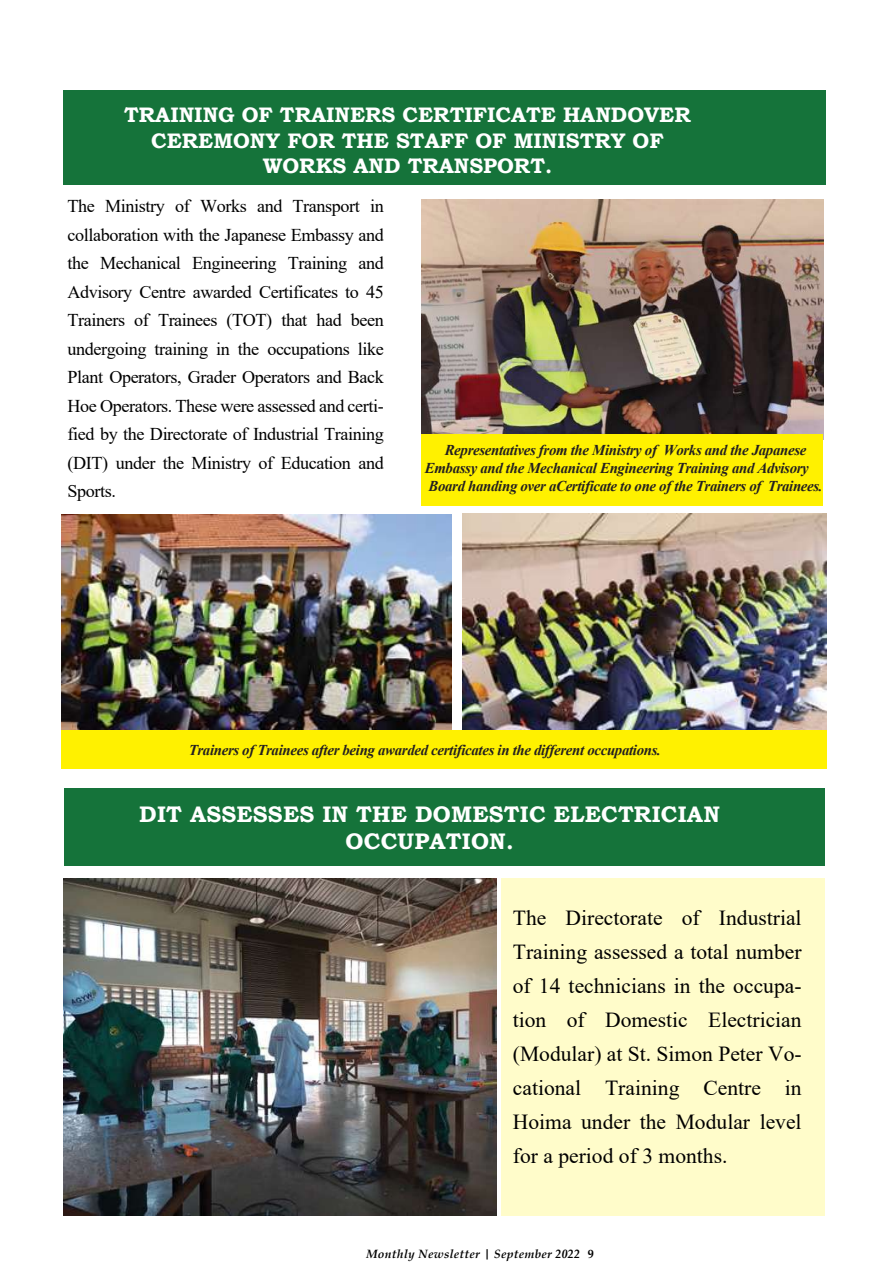
<style>
.page{position:relative;width:893px;height:1263px;background:#fff}
.page>*{position:absolute;margin:0;border:0;box-sizing:border-box;transform-origin:0 0}
.t1{font:700 22.5px/27px "Bookman Old Style";letter-spacing:.01em;color:#fff;text-align:center}
.t2{font:21.45px/33.9px "Times New Roman";color:#000;text-align:justify}
.t3{font:700 21px/25.2px "Bookman Old Style";color:#fff;text-align:center}
.t4{font:18px/28.5px "Times New Roman";letter-spacing:-.025em;color:#000;text-align:justify}
.t5{font:italic 700 15px/18px "Times New Roman";letter-spacing:-.02em;color:#231f20}
.t6{font:italic 700 12px "Book Antiqua";letter-spacing:.025em;color:#000}
.s1{font-style:normal}
</style>
<div class="page">
<div style="left:502px;top:878px;width:323px;height:338px;background:#fffcca"></div>
<div style="left:64px;top:90px;width:762px;height:94px;background:#15733a"></div>
<div style="left:64px;top:788px;width:761px;height:77px;background:#15733a"></div>
<img style="left:422px;top:200px;width:401px;height:234px">
<img style="left:62px;top:515px;width:389px;height:216px">
<img style="left:462px;top:514px;width:364px;height:217px">
<img style="left:64px;top:878px;width:433px;height:338px">
<div style="left:422px;top:434px;width:401px;height:72px;background:#fff100"></div>
<div style="left:61px;top:731px;width:765px;height:38px;background:#fff100"></div>
<p class="t3" style="left:124px;top:102px;width:568px">TRAINING OF TRAINERS CERTIFICATE HANDOVER<br>CEREMONY FOR THE STAFF OF MINISTRY OF<br>WORKS AND TRANSPORT.</p>
<p class="t4" style="left:68px;top:192px;width:318px">The Ministry of Works and Transport in collaboration with the Japanese Embassy and the Mechanical Engineering Training and Advisory Centre awarded Certificates to 45<br>Trainers of Trainees (TOT) that had been undergoing training in the occupations like Plant Operators, Grader Operators and Back Hoe Operators. These were assessed and certi&shy;fied by the Directorate of Industrial Training (DIT) under the Ministry of Education and Sports.</p>
<p class="t5" style="left:425px;top:441px;width:399px;text-indent:20px">Representatives from the Ministry of Works and the Japanese<br>Embassy and the Mechanical Engineering Training and Advisory<br>Board handing over aCertificate to one of the Trainers of Trainees.</p>
<p class="t5" style="left:189px;top:740px;width:474px">Trainers of Trainees after being awarded certificates in the different occupations.</p>
<p class="t1" style="left:139px;top:800px;width:582px">DIT ASSESSES IN THE DOMESTIC ELECTRICIAN<br>OCCUPATION.</p>
<p class="t2" style="left:513px;top:900px;width:290px">The Directorate of Industrial Training assessed a total number of 14 technicians in the occupa&shy;tion of Domestic Electrician (Modular) at St. Simon Peter Vo&shy;cational Training Centre in Hoima under the Modular level for a period of 3 months.</p>
<p class="t6" style="left:366px;top:1245px;width:229px">Monthly Newsletter | September 2022 <span class="s1">9</span></p>
</div>
